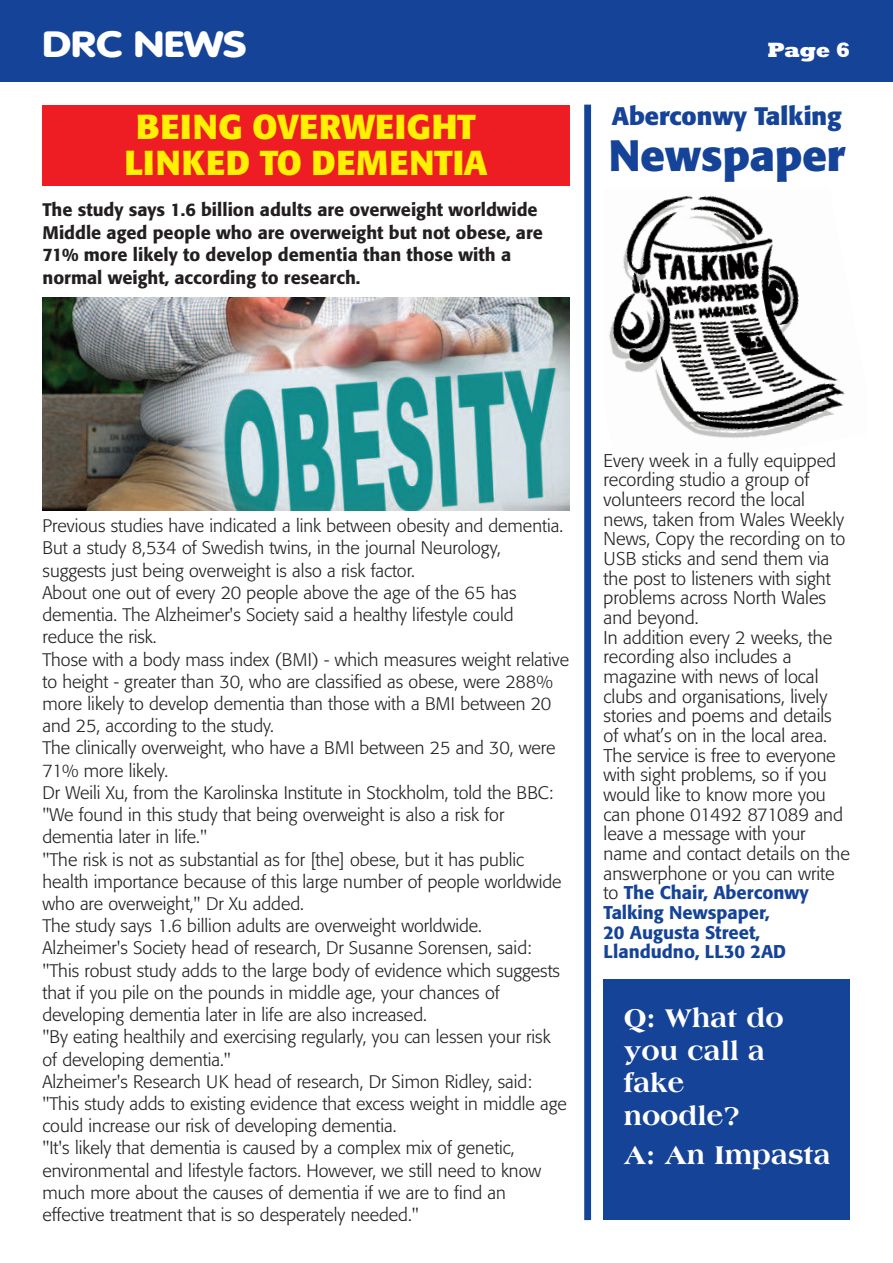
<style>
.page{position:relative;width:893px;height:1263px;background:#fff}
.page>*{position:absolute;margin:0;border:0;box-sizing:border-box;transform-origin:0 0}
.t1{font:700 43.5px "Formata";color:#154398}
.t2{font:900 36px "VAG Rounded";color:#fff;scale:1.2 1}
.t3{font:700 34.35px/36.6px "Formata";letter-spacing:.015em;color:#fff101;text-align:center}
.t4{font:800 27.45px/32.8px "Americana";color:#fff}
.t5{font:700 25.2px "Formata";color:#154398}
.t6{font:800 21px "Rockwell";color:#fff}
.t7{font:300 18.3px/19.6px "Formata";color:#231f20}
.t8{font:300 18px/22.2px "Formata";color:#231f20}
.t9{font:500 18px/22.6px "Formata";color:#231f20}
.s1{font-weight:500;color:#154398}
</style>
<div class="page">
<div style="left:0;top:0;width:893px;height:82px;background:#154398"></div>
<div style="left:43px;top:105px;width:527px;height:81px;background:#ee1d23"></div>
<img style="left:43px;top:297px;width:527px;height:214px">
<div style="left:584px;top:105px;width:7px;height:1115px;background:#154398"></div>
<img style="left:609px;top:195px;width:236px;height:243px">
<div style="left:604px;top:980px;width:246px;height:240px;background:#154398"></div>
<h2 class="t2" style="left:43px;top:30px;width:172px">DRC NEWS</h2>
<p class="t6" style="left:767px;top:38px;width:84px">Page 6</p>
<h3 class="t3" style="left:125px;top:111px;width:364px">BEING OVERWEIGHT<br>LINKED TO DEMENTIA</h3>
<h3 class="t5" style="left:612px;top:105px;width:232px">Aberconwy Talking</h3>
<h1 class="t1" style="left:609px;top:137px;width:238px">Newspaper</h1>
<p class="t9" style="left:43px;top:200px;width:502px">The study says 1.6 billion adults are overweight worldwide Middle aged people who are overweight but not obese, are 71% more likely to develop dementia than those with a normal weight, according to research.</p>
<p class="t8" style="left:42px;top:516px;width:528px">Previous studies have indicated a link between obesity and dementia.<br>But a study 8,534 of Swedish twins, in the journal Neurology,<br>suggests just being overweight is also a risk factor.<br>About one out of every 20 people above the age of the 65 has dementia. The Alzheimer's Society said a healthy lifestyle could reduce the risk.<br>Those with a body mass index (BMI) - which measures weight relative to height - greater than 30, who are classified as obese, were 288% more likely to develop dementia than those with a BMI between 20 and 25, according to the study.<br>The clinically overweight, who have a BMI between 25 and 30, were 71% more likely.<br>Dr Weili Xu, from the Karolinska Institute in Stockholm, told the BBC: "We found in this study that being overweight is also a risk for dementia later in life."<br>"The risk is not as substantial as for [the] obese, but it has public health importance because of this large number of people worldwide who are overweight," Dr Xu added.<br>The study says 1.6 billion adults are overweight worldwide.<br>Alzheimer's Society head of research, Dr Susanne Sorensen, said: "This robust study adds to the large body of evidence which suggests that if you pile on the pounds in middle age, your chances of developing dementia later in life are also increased.<br>"By eating healthily and exercising regularly, you can lessen your risk of developing dementia."<br>Alzheimer's Research UK head of research, Dr Simon Ridley, said: "This study adds to existing evidence that excess weight in middle age could increase our risk of developing dementia.<br>"It's likely that dementia is caused by a complex mix of genetic, environmental and lifestyle factors. However, we still need to know much more about the causes of dementia if we are to find an effective treatment that is so desperately needed."</p>
<p class="t7" style="left:604px;top:452px;width:248px">Every week in a fully equipped recording studio a group of volunteers record the local news, taken from Wales Weekly<br>News, Copy the recording on to<br>USB sticks and send them via the post to listeners with sight problems across North Wales and beyond.<br>In addition every 2 weeks, the recording also includes a magazine with news of local clubs and organisations, lively stories and poems and details of what’s on in the local area.<br>The service is free to everyone with sight problems, so if you would like to know more you can phone 01492 871089 and leave a message with your name and contact details on the answerphone or you can write to <span class="s1">The Chair, Aberconwy<br>Talking Newspaper,<br>20 Augusta Street,<br>Llandudno, LL30 2AD</span></p>
<h3 class="t4" style="left:624px;top:1003px;width:161px">Q: What do you call a fake noodle?</h3>
<h3 class="t4" style="left:624px;top:1140px;width:208px">A: An Impasta</h3>
</div>
